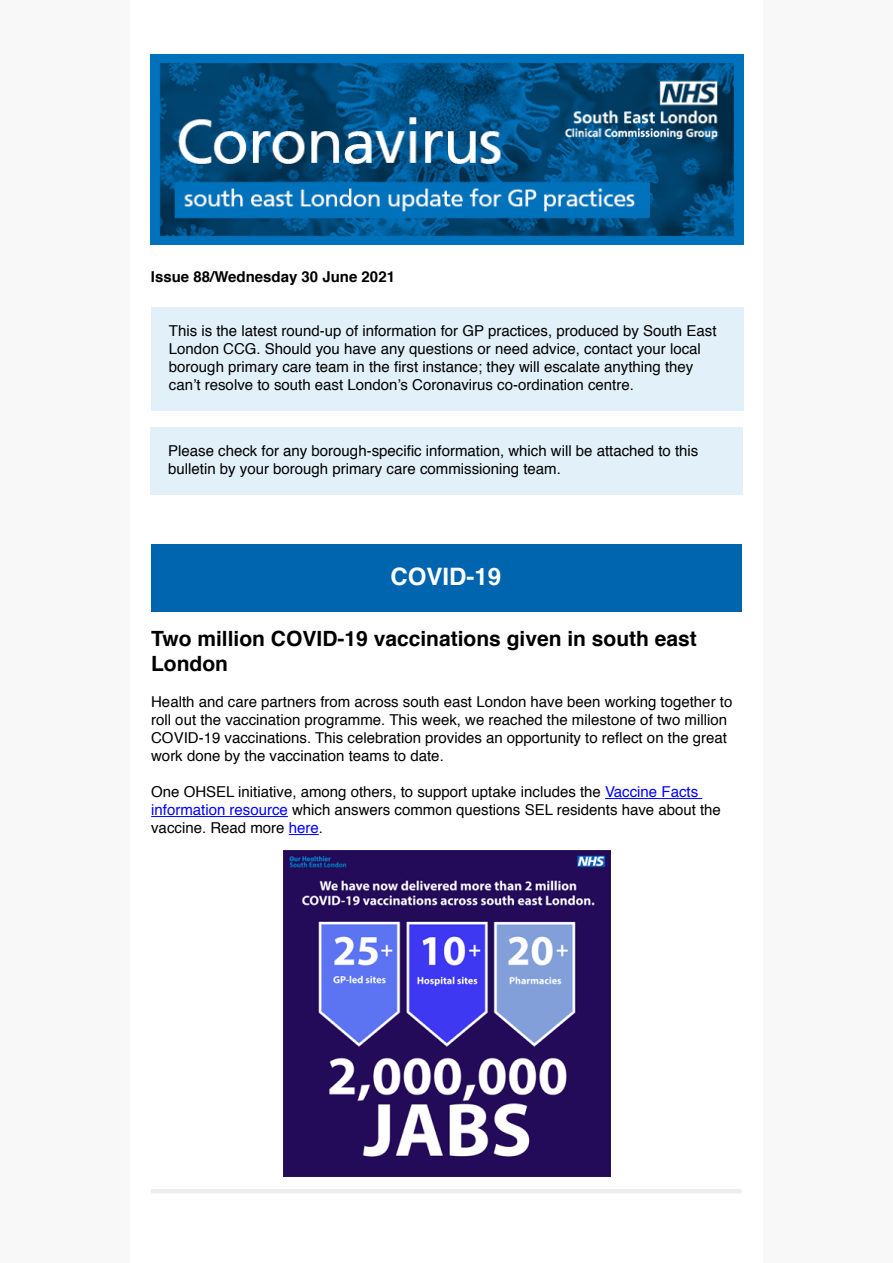
<style>
.page{position:relative;width:893px;height:1263px;background:#fff}
.page>*{position:absolute;margin:0;border:0;box-sizing:border-box;transform-origin:0 0}
.t1{font:700 24px "Helvetica";color:#fff}
.t2{font:700 21px/25.2px "Helvetica";color:#000}
.t3{font:15px/18px "Helvetica";color:#000}
.t4{font:700 15px "Helvetica";color:#000}
.s1{color:#00f}
</style>
<div class="page">
<img style="left:151px;top:54px;width:592px;height:191px">
<div style="left:0;top:0;width:129px;height:1263px;background:#f9f8f8"></div>
<div style="left:764px;top:0;width:129px;height:1263px;background:#f9f8f8"></div>
<div style="left:151px;top:307px;width:592px;height:103px;background:#e2f0f9"></div>
<div style="left:151px;top:544px;width:591px;height:67px;background:#0065af"></div>
<hr style="left:605px;top:798px;width:97px;height:1px;background:#00f">
<hr style="left:151px;top:816px;width:137px;height:1px;background:#00f">
<hr style="left:289px;top:834px;width:30px;height:1px;background:#00f">
<hr style="left:151px;top:1189px;width:591px;height:4px;background:#ededed">
<div style="left:150px;top:427px;width:593px;height:68px;background:#e2f0f9"></div>
<img style="left:284px;top:850px;width:326px;height:327px">
<p class="t4" style="left:151px;top:264px;width:246px">Issue 88/Wednesday 30 June 2021</p>
<p class="t3" style="left:169px;top:322px;width:549px">This is the latest round-up of information for GP practices, produced by South East London CCG. Should you have any questions or need advice, contact your local borough primary care team in the first instance; they will escalate anything they can’t resolve to south east London’s Coronavirus co-ordination centre.</p>
<p class="t3" style="left:168px;top:442px;width:532px">Please check for any borough-specific information, which will be attached to this bulletin by your borough primary care commissioning team.</p>
<h1 class="t1" style="left:391px;top:557px;width:112px">COVID-19</h1>
<h2 class="t2" style="left:151px;top:626px;width:547px">Two million COVID-19 vaccinations given in south east<br>London</h2>
<p class="t3" style="left:151px;top:694px;width:583px">Health and care partners from across south east London have been working together to roll out the vaccination programme. This week, we reached the milestone of two million COVID-19 vaccinations. This celebration provides an opportunity to reflect on the great work done by the vaccination teams to date.</p>
<p class="t3" style="left:151px;top:784px;width:571px">One OHSEL initiative, among others, to support uptake includes the <span class="s1">Vaccine Facts information resource</span> which answers common questions SEL residents have about the vaccine. Read more <span class="s1">here</span>.</p>
</div>
